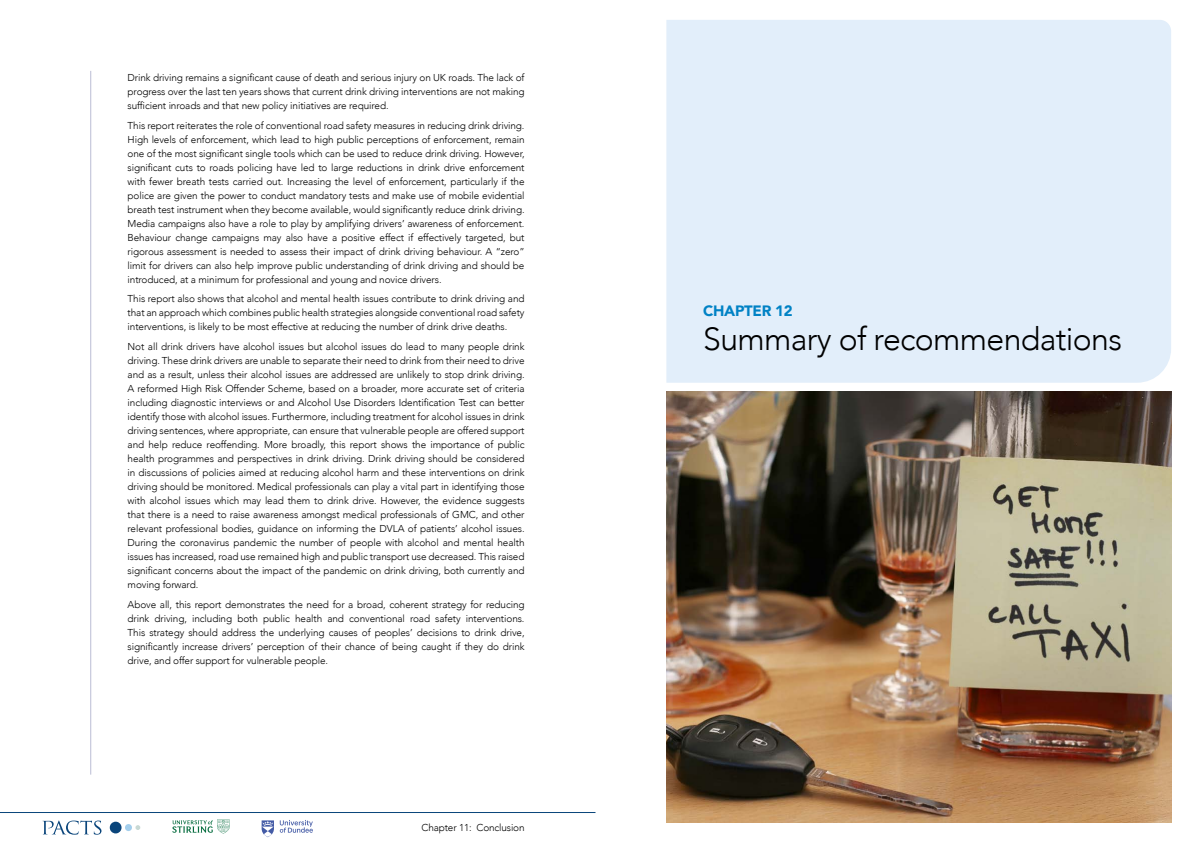
<style>
.page{position:relative;width:1191px;height:842px;background:#fff}
.page>*{position:absolute;margin:0;border:0;box-sizing:border-box;transform-origin:0 0}
.t1{font:300 32px "Avenir";letter-spacing:-.02em;color:#000}
.t2{font:900 15px "Avenir";letter-spacing:-.02em;color:#0082c5}
.t3{font:300 10px/14px "Avenir";letter-spacing:-.01em;color:#000;text-align:justify}
</style>
<div class="page">
<div style="left:666px;top:20px;width:505px;height:363px;background:#e2eefa"></div>
<div style="left:125px;top:824px;width:7px;height:7px;background:#a3ceec;border-radius:50%"></div>
<svg style="left:135px;top:825px;width:5px;height:5px"></svg>
<svg style="left:110px;top:822px;width:12px;height:11px"></svg>
<svg style="left:43px;top:820px;width:58px;height:15px"></svg>
<hr style="left:0;top:812px;width:595px;height:1px;background:#0a457b">
<svg style="left:262px;top:820px;width:12px;height:17px"></svg>
<svg style="left:280px;top:820px;width:33px;height:13px"></svg>
<svg style="left:172px;top:819px;width:57px;height:15px"></svg>
<hr style="left:90px;top:71px;width:1px;height:704px;background:#babdd4">
<img style="left:666px;top:391px;width:505px;height:431px">
<p class="t3" style="left:128px;top:70px;width:398px">Drink driving remains a significant cause of death and serious injury on UK roads. The lack of progress over the last ten years shows that current drink driving interventions are not making sufficient inroads and that new policy initiatives are required.</p>
<p class="t3" style="left:128px;top:118px;width:398px">This report reiterates the role of conventional road safety measures in reducing drink driving.<br>High levels of enforcement, which lead to high public perceptions of enforcement, remain one of the most significant single tools which can be used to reduce drink driving. However, significant cuts to roads policing have led to large reductions in drink drive enforcement with fewer breath tests carried out. Increasing the level of enforcement, particularly if the police are given the power to conduct mandatory tests and make use of mobile evidential breath test instrument when they become available, would significantly reduce drink driving.<br>Media campaigns also have a role to play by amplifying drivers’ awareness of enforcement.<br>Behaviour change campaigns may also have a positive effect if effectively targeted, but rigorous assessment is needed to assess their impact of drink driving behaviour. A “zero” limit for drivers can also help improve public understanding of drink driving and should be introduced, at a minimum for professional and young and novice drivers.</p>
<p class="t3" style="left:128px;top:292px;width:398px">This report also shows that alcohol and mental health issues contribute to drink driving and that an approach which combines public health strategies alongside conventional road safety interventions, is likely to be most effective at reducing the number of drink drive deaths.</p>
<p class="t3" style="left:128px;top:339px;width:398px">Not all drink drivers have alcohol issues but alcohol issues do lead to many people drink driving. These drink drivers are unable to separate their need to drink from their need to drive and as a result, unless their alcohol issues are addressed are unlikely to stop drink driving.<br>A reformed High Risk Offender Scheme, based on a broader, more accurate set of criteria including diagnostic interviews or and Alcohol Use Disorders Identification Test can better identify those with alcohol issues. Furthermore, including treatment for alcohol issues in drink driving sentences, where appropriate, can ensure that vulnerable people are offered support and help reduce reoffending. More broadly, this report shows the importance of public health programmes and perspectives in drink driving. Drink driving should be considered in discussions of policies aimed at reducing alcohol harm and these interventions on drink driving should be monitored. Medical professionals can play a vital part in identifying those with alcohol issues which may lead them to drink drive. However, the evidence suggests that there is a need to raise awareness amongst medical professionals of GMC, and other relevant professional bodies, guidance on informing the DVLA of patients’ alcohol issues.<br>During the coronavirus pandemic the number of people with alcohol and mental health issues has increased, road use remained high and public transport use decreased. This raised significant concerns about the impact of the pandemic on drink driving, both currently and moving forward.</p>
<p class="t3" style="left:128px;top:597px;width:398px">Above all, this report demonstrates the need for a broad, coherent strategy for reducing drink driving, including both public health and conventional road safety interventions.<br>This strategy should address the underlying causes of peoples’ decisions to drink drive, significantly increase drivers’ perception of their chance of being caught if they do drink drive, and offer support for vulnerable people.</p>
<p class="t3" style="left:421px;top:821px;width:105px">Chapter 11: Conclusion</p>
<h2 class="t2" style="left:703px;top:298px;width:91px">CHAPTER 12</h2>
<h1 class="t1" style="left:703px;top:320px;width:420px">Summary of recommendations</h1>
</div>
